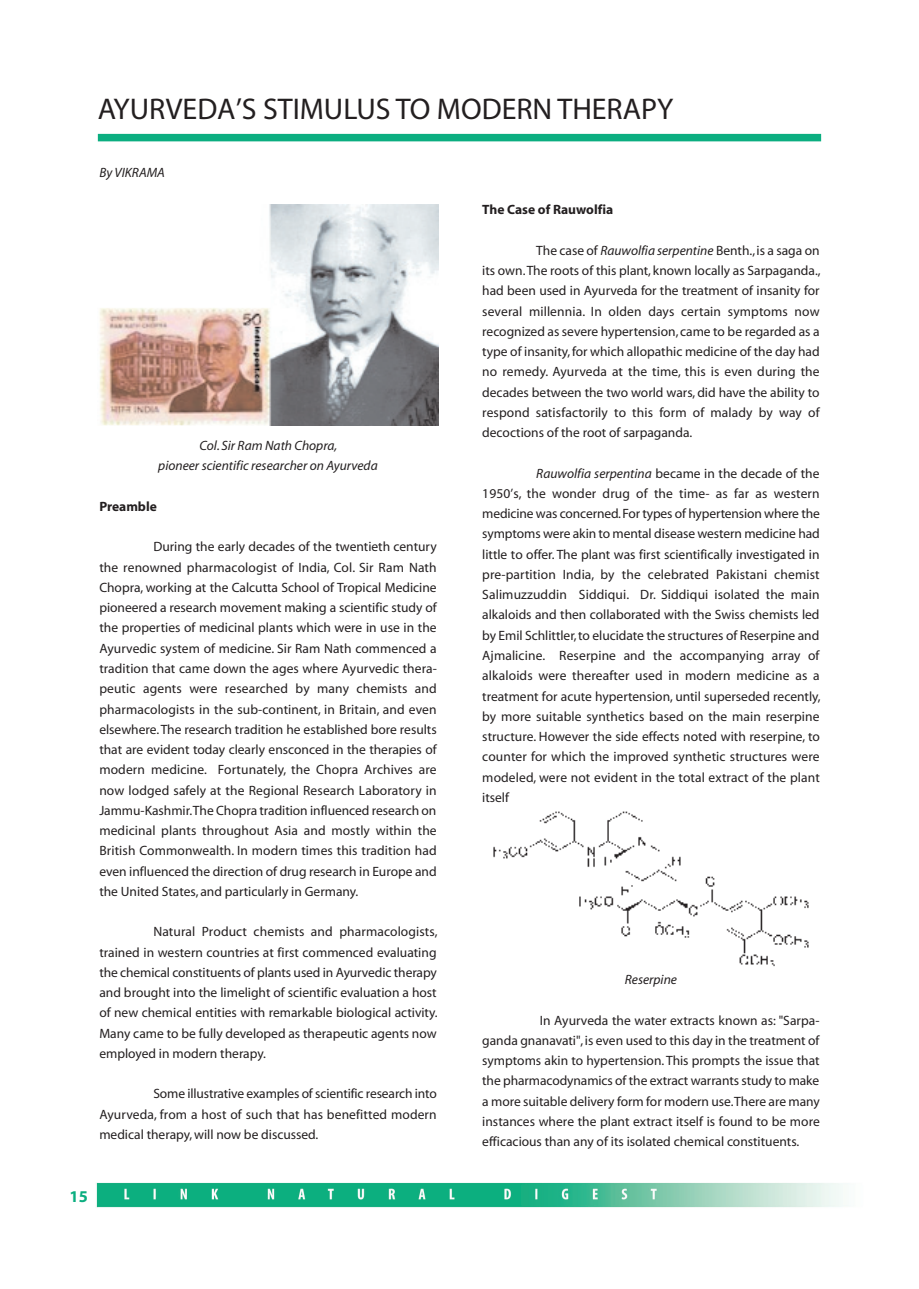
<style>
.page{position:relative;width:919px;height:1289px;background:#fff}
.page>*{position:absolute;margin:0;border:0;box-sizing:border-box;transform-origin:0 0}
.t1{font:30px "Myriad";color:#231f20}
.t2{font:700 16.5px "Myriad";color:#0bae80}
.t3{font:13.5px/20.2px "Myriad";color:#231f20;text-align:justify}
.t4{font:italic 13.5px/20.2px "Myriad";color:#231f20;text-align:center}
.t5{font:700 13.5px "Myriad";color:#231f20}
.s1{font-style:italic}
</style>
<div class="page">
<img style="left:96px;top:133px;width:752px;height:1075px">
<div style="left:98px;top:134px;width:723px;height:7px;background:#0bae80"></div>
<img style="left:98px;top:204px;width:340px;height:221px">
<img style="left:485px;top:808px;width:331px;height:162px">
<h1 class="t1" style="left:98px;top:98px;width:577px">AYURVEDA’S STIMULUS TO MODERN THERAPY</h1>
<p class="t4" style="left:99px;top:163px;width:67px">By VIKRAMA</p>
<p class="t4" style="left:158px;top:436px;width:221px">Col. Sir Ram Nath Chopra,<br>pioneer scientific researcher on Ayurveda</p>
<p class="t5" style="left:99px;top:501px;width:59px">Preamble</p>
<p class="t3" style="left:99px;top:538px;width:339px;text-indent:54px">During the early decades of the twentieth century the renowned pharmacologist of India, Col. Sir Ram Nath Chopra, working at the Calcutta School of Tropical Medicine pioneered a research movement making a scientific study of the properties of medicinal plants which were in use in the Ayurvedic system of medicine. Sir Ram Nath commenced a tradition that came down the ages where Ayurvedic thera&shy;peutic agents were researched by many chemists and pharmacologists in the sub-continent, in Britain, and even elsewhere. The research tradition he established bore results that are evident today clearly ensconced in the therapies of modern medicine. Fortunately, the Chopra Archives are now lodged safely at the Regional Research Laboratory in Jammu-Kashmir. The Chopra tradition influenced research on medicinal plants throughout Asia and mostly within the British Commonwealth. In modern times this tradition had even influenced the direction of drug research in Europe and the United States, and particularly in Germany.</p>
<p class="t3" style="left:99px;top:922px;width:340px;text-indent:54px">Natural Product chemists and pharmacologists, trained in western countries at first commenced evaluating the chemical constituents of plants used in Ayurvedic therapy and brought into the limelight of scientific evaluation a host of new chemical entities with remarkable biological activity.<br>Many came to be fully developed as therapeutic agents now employed in modern therapy.</p>
<p class="t3" style="left:99px;top:1084px;width:339px;text-indent:54px">Some illustrative examples of scientific research into Ayurveda, from a host of such that has benefitted modern medical therapy, will now be discussed.</p>
<p class="t2" style="left:70px;top:1190px;width:20px">15</p>
<p class="t5" style="left:482px;top:205px;width:132px">The Case of Rauwolfia</p>
<p class="t3" style="left:482px;top:241px;width:340px;text-indent:54px">The case of <span class="s1">Rauwolfia serpentine</span> Benth., is a saga on its own. The roots of this plant, known locally as Sarpaganda., had been used in Ayurveda for the treatment of insanity for several millennia. In olden days certain symptoms now recognized as severe hypertension, came to be regarded as a type of insanity, for which allopathic medicine of the day had no remedy. Ayurveda at the time, this is even during the decades between the two world wars, did have the ability to respond satisfactorily to this form of malady by way of decoctions of the root of sarpaganda.</p>
<p class="t3" style="left:482px;top:464px;width:340px;text-indent:54px"><span class="s1">Rauwolfia serpentina</span> became in the decade of the 1950’s, the wonder drug of the time- as far as western medicine was concerned. For types of hypertension where the symptoms were akin to mental disease western medicine had little to offer. The plant was first scientifically investigated in pre-partition India, by the celebrated Pakistani chemist Salimuzzuddin Siddiqui. Dr. Siddiqui isolated the main alkaloids and then collaborated with the Swiss chemists led by Emil Schlittler, to elucidate the structures of Reserpine and Ajmalicine. Reserpine and the accompanying array of alkaloids were thereafter used in modern medicine as a treatment for acute hypertension, until superseded recently, by more suitable synthetics based on the main reserpine structure. However the side effects noted with reserpine, to counter for which the improved synthetic structures were modeled, were not evident in the total extract of the plant itself</p>
<p class="t4" style="left:625px;top:970px;width:54px">Reserpine</p>
<p class="t3" style="left:482px;top:1011px;width:339px;text-indent:58px">In Ayurveda the water extracts known as: "Sarpa&shy;ganda gnanavati", is even used to this day in the treatment of symptoms akin to hypertension. This prompts the issue that the pharmacodynamics of the extract warrants study to make a more suitable delivery form for modern use. There are many instances where the plant extract itself is found to be more efficacious than any of its isolated chemical constituents.</p>
</div>
